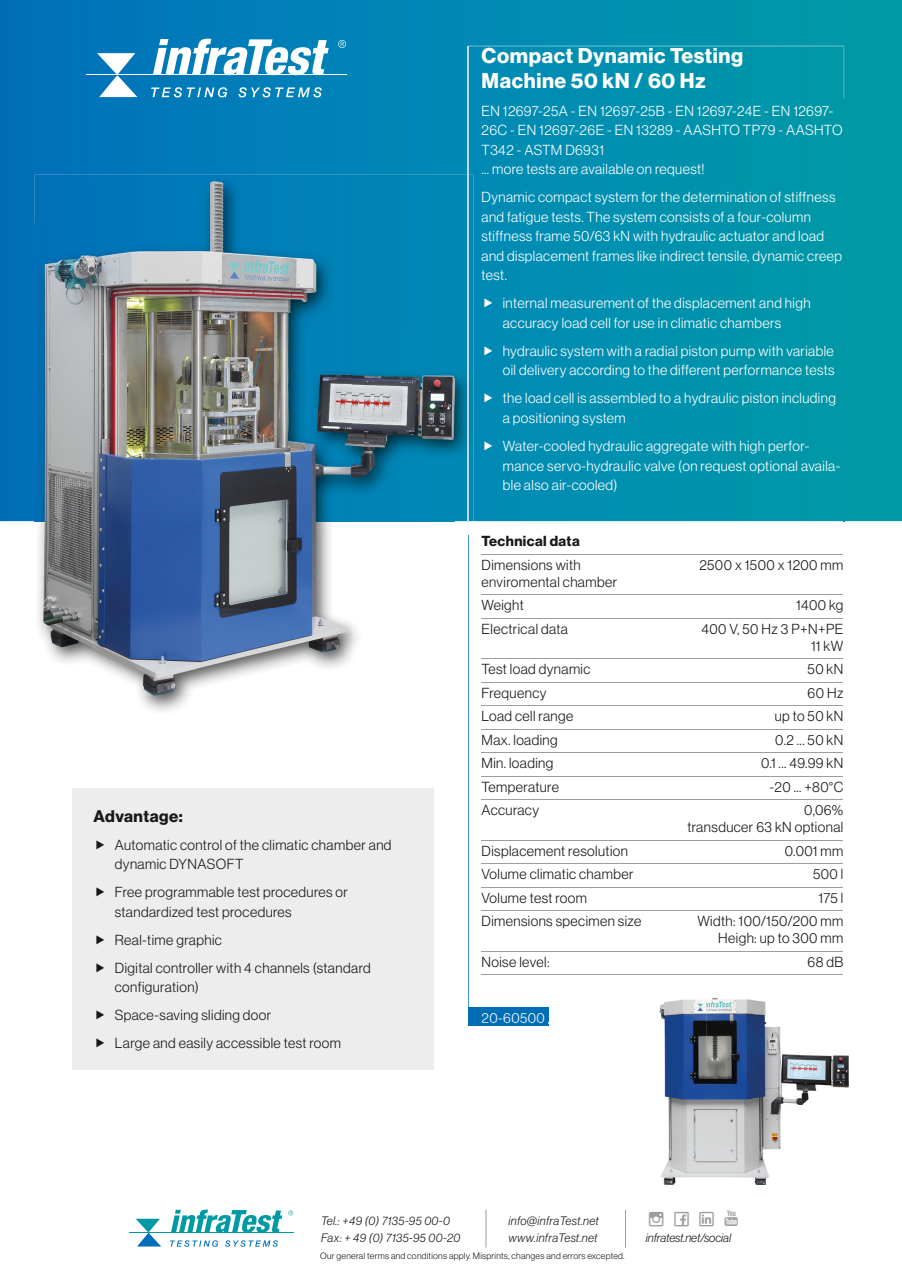
<style>
.page{position:relative;width:902px;height:1272px;background:#fff}
.page>*{position:absolute;margin:0;border:0;box-sizing:border-box;transform-origin:0 0}
.t1{font:21px/25.2px "N Haas Grotesk DS Pro 75 Bd";letter-spacing:.03em;color:#fff}
.t2{font:16.5px "N Haas Grotesk DS Pro 75 Bd";letter-spacing:.03em;color:#181816}
.t3{font:14.25px/19.5px "N Haas Grotesk DS Pro 45 Lt";letter-spacing:.03em;color:#fff}
.t4{font:14.25px/17.1px "N Haas Grotesk DS Pro 45 Lt";letter-spacing:.03em;color:#181816}
.t5{font:14.25px "N Haas Grotesk DS Pro 75 Bd";letter-spacing:.03em;color:#181816}
.t6{font:12px/16.5px "N Haas Grotesk DS Pro 46 Lt It";letter-spacing:.03em;color:#181816}
.t7{font:12px "N Haas Grotesk DS Pro 46 Lt It";color:#181816}
.t8{font:9px "N Haas Grotesk DS Pro 45 Lt";letter-spacing:.03em;color:#181816}
</style>
<div class="page">
<svg style="left:0;top:0;width:901px;height:521px;background:#008baf"></svg>
<svg style="left:151px;top:87px;width:171px;height:10px;background:#47a1cb"></svg>
<svg style="left:153px;top:39px;width:193px;height:35px"></svg>
<svg style="left:97px;top:53px;width:40px;height:44px"></svg>
<hr style="left:86px;top:74px;width:260px;height:1px;background:#fff">
<svg style="left:170px;top:1240px;width:108px;height:6px"></svg>
<svg style="left:171px;top:1209px;width:122px;height:23px"></svg>
<svg style="left:136px;top:1218px;width:25px;height:28px"></svg>
<hr style="left:129px;top:1232px;width:164px;height:1px;background:#009aa4">
<hr style="left:485px;top:1209px;width:1px;height:38px;background:#9d9d9d">
<hr style="left:625px;top:1209px;width:1px;height:38px;background:#9d9d9d">
<img style="left:34px;top:521px;width:439px;height:191px">
<img style="left:34px;top:175px;width:439px;height:49px">
<img style="left:34px;top:224px;width:9px;height:297px">
<img style="left:454px;top:224px;width:19px;height:297px">
<img style="left:43px;top:182px;width:411px;height:513px">
<hr style="left:481px;top:554px;width:362px;height:1px;background:#9d9d9d">
<hr style="left:481px;top:594px;width:362px;height:1px;background:#9d9d9d">
<hr style="left:481px;top:618px;width:362px;height:1px;background:#9d9d9d">
<hr style="left:481px;top:658px;width:362px;height:1px;background:#9d9d9d">
<hr style="left:481px;top:682px;width:362px;height:1px;background:#9d9d9d">
<hr style="left:481px;top:705px;width:362px;height:1px;background:#9d9d9d">
<hr style="left:481px;top:729px;width:362px;height:1px;background:#9d9d9d">
<hr style="left:481px;top:752px;width:362px;height:1px;background:#9d9d9d">
<hr style="left:481px;top:776px;width:362px;height:1px;background:#9d9d9d">
<hr style="left:481px;top:799px;width:362px;height:1px;background:#9d9d9d">
<hr style="left:481px;top:840px;width:362px;height:1px;background:#9d9d9d">
<hr style="left:481px;top:863px;width:362px;height:1px;background:#9d9d9d">
<hr style="left:481px;top:887px;width:362px;height:1px;background:#9d9d9d">
<hr style="left:481px;top:910px;width:362px;height:1px;background:#9d9d9d">
<hr style="left:481px;top:951px;width:362px;height:1px;background:#9d9d9d">
<hr style="left:481px;top:974px;width:362px;height:1px;background:#9d9d9d">
<div style="left:468px;top:1007px;width:80px;height:18px;background:#006eb6"></div>
<img style="left:843px;top:99px;width:1px;height:423px">
<img style="left:467px;top:175px;width:2px;height:832px">
<div style="left:468px;top:46px;width:376px;height:53px;background:#0091af"></div>
<img style="left:468px;top:98px;width:1px;height:423px">
<img style="left:482px;top:1022px;width:61px;height:1px">
<hr style="left:467px;top:47px;width:1px;height:128px;background:#c1daea">
<svg style="left:467px;top:521px;width:1px;height:14px"></svg>
<div style="left:72px;top:787px;width:362px;height:282px;background:#ededed"></div>
<img style="left:659px;top:997px;width:189px;height:187px">
<img style="left:797px;top:997px;width:47px;height:26px">
<svg style="left:484px;top:299px;width:8px;height:9px"></svg>
<svg style="left:484px;top:346px;width:8px;height:9px"></svg>
<svg style="left:484px;top:394px;width:8px;height:9px"></svg>
<svg style="left:484px;top:441px;width:8px;height:9px"></svg>
<h1 class="t1" style="left:481px;top:43px;width:263px">Compact Dynamic Testing<br>Machine 50 kN / 60 Hz</h1>
<p class="t3" style="left:481px;top:101px;width:362px">EN 12697-25A - EN 12697-25B - EN 12697-24E - EN 12697- 26C - EN 12697-26E - EN 13289 - AASHTO TP79 - AASHTO T342 - ASTM D6931<br>... more tests are available on request!</p>
<p class="t3" style="left:481px;top:188px;width:362px">Dynamic compact system for the determination of stiffness and fatigue tests. The system consists of a four-column stiffness frame 50/63 kN with hydraulic actuator and load and displacement frames like indirect tensile, dynamic creep test.</p>
<p class="t3" style="left:502px;top:294px;width:309px">internal measurement of the displacement and high accuracy load cell for use in climatic chambers</p>
<p class="t3" style="left:502px;top:341px;width:333px">hydraulic system with a radial piston pump with variable oil delivery according to the different performance tests</p>
<p class="t3" style="left:502px;top:389px;width:334px">the load cell is assembled to a hydraulic piston including a positioning system</p>
<p class="t3" style="left:502px;top:436px;width:339px">Water-cooled hydraulic aggregate with high perfor&shy;mance servo-hydraulic valve (on request optional availa&shy;ble also air-cooled)</p>
<p class="t2" style="left:94px;top:806px;width:91px">Advantage:</p>
<p class="t4" style="left:115px;top:834px;width:278px;line-height:19.5px">Automatic control of the climatic chamber and dynamic DYNASOFT</p>
<p class="t4" style="left:115px;top:882px;width:234px;line-height:19.5px">Free programmable test procedures or standardized test procedures</p>
<p class="t4" style="left:115px;top:925px;width:257px;line-height:28px">Real-time graphic<br>Digital controller with 4 channels (standard</p>
<p class="t4" style="left:115px;top:973px;width:228px;line-height:28px">configuration)<br>Space-saving sliding door<br>Large and easily accessible test room</p>
<p class="t5" style="left:481px;top:532px;width:100px">Technical data</p>
<p class="t4" style="left:481px;top:556px;width:101px">Dimensions with</p>
<p class="t4" style="left:699px;top:556px;width:145px">2500 x 1500 x 1200 mm</p>
<p class="t4" style="left:481px;top:570px;width:137px;line-height:23.5px">enviromental chamber<br>Weight</p>
<p class="t4" style="left:795px;top:596px;width:49px">1400 kg</p>
<p class="t4" style="left:481px;top:620px;width:88px">Electrical data</p>
<p class="t4" style="left:701px;top:620px;width:143px;text-align:right">400 V, 50 Hz 3 P+N+PE<br>11 kW</p>
<p class="t4" style="left:481px;top:660px;width:110px">Test load dynamic</p>
<p class="t4" style="left:807px;top:660px;width:37px">50 kN</p>
<p class="t4" style="left:481px;top:684px;width:66px">Frequency</p>
<p class="t4" style="left:807px;top:684px;width:37px">60 Hz</p>
<p class="t4" style="left:481px;top:707px;width:93px">Load cell range</p>
<p class="t4" style="left:774px;top:707px;width:70px">up to 50 kN</p>
<p class="t4" style="left:481px;top:731px;width:78px">Max. loading</p>
<p class="t4" style="left:775px;top:731px;width:70px">0.2 ... 50 kN</p>
<p class="t4" style="left:481px;top:754px;width:73px">Min. loading</p>
<p class="t4" style="left:761px;top:754px;width:84px">0.1 ... 49.99 kN</p>
<p class="t4" style="left:481px;top:778px;width:79px">Temperature</p>
<p class="t4" style="left:769px;top:778px;width:75px">-20 ... +80°C</p>
<p class="t4" style="left:481px;top:801px;width:59px">Accuracy</p>
<p class="t4" style="left:687px;top:801px;width:157px;text-align:right">0,06%<br>transducer 63 kN optional</p>
<p class="t4" style="left:481px;top:842px;width:148px">Displacement resolution</p>
<p class="t4" style="left:784px;top:842px;width:60px">0.001 mm</p>
<p class="t4" style="left:481px;top:865px;width:153px">Volume climatic chamber</p>
<p class="t4" style="left:813px;top:865px;width:32px">500 l</p>
<p class="t4" style="left:481px;top:889px;width:107px">Volume test room</p>
<p class="t4" style="left:818px;top:889px;width:26px">175 l</p>
<p class="t4" style="left:481px;top:912px;width:161px">Dimensions specimen size</p>
<p class="t4" style="left:697px;top:912px;width:147px;text-align:right">Width: 100/150/200 mm<br>Heigh: up to 300 mm</p>
<p class="t4" style="left:481px;top:953px;width:69px">Noise level:</p>
<p class="t4" style="left:807px;top:953px;width:37px">68 dB</p>
<p class="t3" style="left:481px;top:1007px;width:65px">20-60500</p>
<p class="t6" style="left:321px;top:1212px;width:141px">Tel.: +49 (0) 7135-95 00-0<br>Fax: + 49 (0) 7135-95 00-20</p>
<p class="t6" style="left:508px;top:1212px;width:92px">info@infraTest.net www.infraTest.net</p>
<p class="t8" style="left:320px;top:1250px;width:306px">Our general terms and conditions apply. Misprints, changes and errors excepted.</p>
<p class="t7" style="left:646px;top:1230px;width:87px">infratest.net/social</p>
</div>
